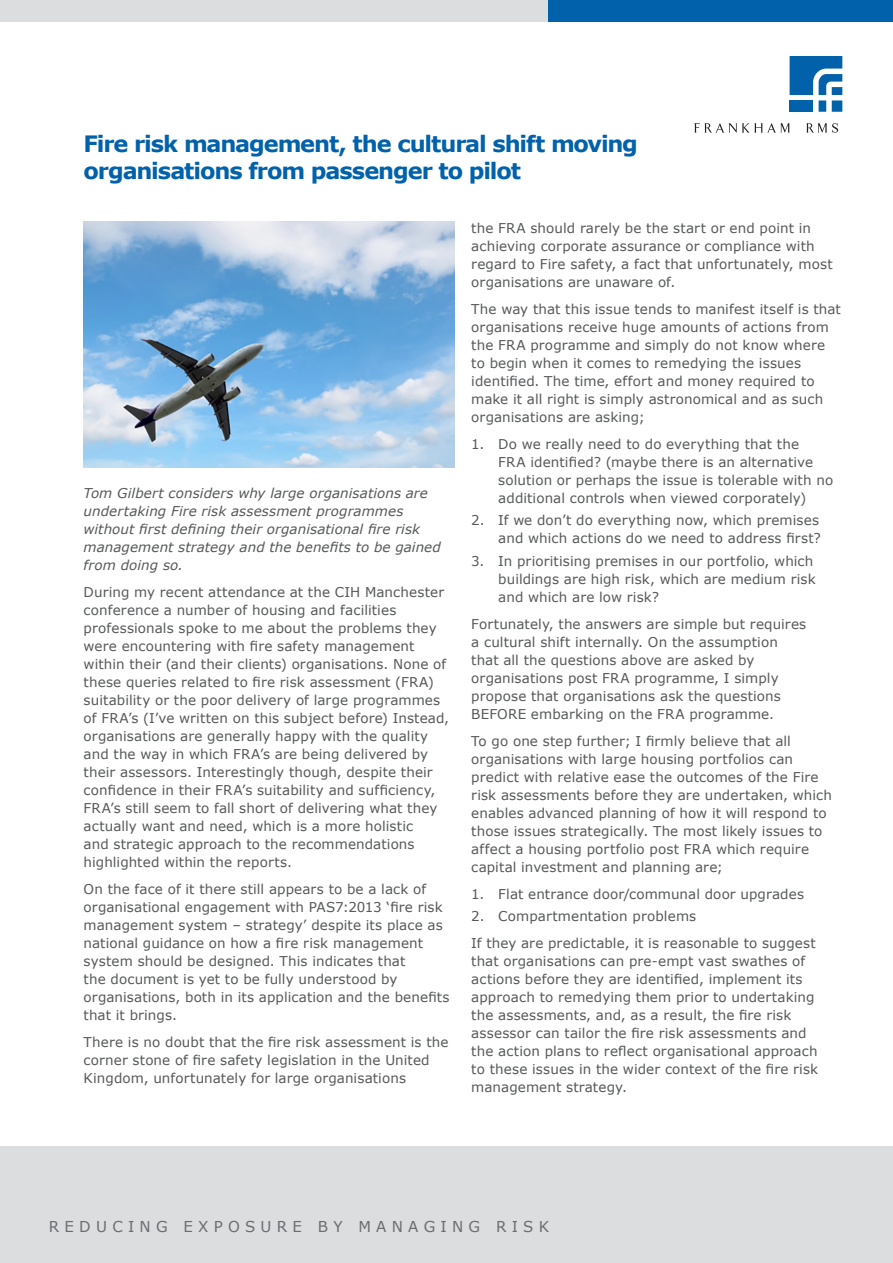
<style>
.page{position:relative;width:893px;height:1263px;background:#fff}
.page>*{position:absolute;margin:0;border:0;box-sizing:border-box;transform-origin:0 0}
.CV_Header_New{font:700 22.5px/27px "Verdana";letter-spacing:-.05em;color:#0161aa}
.t1{font:15px "Verdana";letter-spacing:.35em;color:#6c6d70}
.CV_Header_New-2{font:13.5px/18px "Verdana";letter-spacing:.005em;color:#57585a}
.CV_Header_New-3{font:italic 13.5px/18px "Verdana";letter-spacing:.005em;color:#57585a}
</style>
<div class="page">
<div style="left:0;top:1146px;width:893px;height:117px;background:#dcdddf"></div>
<div style="left:0;top:0;width:551px;height:21px;background:#dcdddf"></div>
<div style="left:549px;top:0;width:344px;height:21px;background:#0161aa"></div>
<svg style="left:790px;top:56px;width:52px;height:56px"></svg>
<svg style="left:694px;top:123px;width:96px;height:10px"></svg>
<svg style="left:806px;top:123px;width:32px;height:10px"></svg>
<img style="left:84px;top:221px;width:370px;height:247px">
<p class="CV_Header_New" style="left:84px;top:130px;width:556px">Fire risk management, the cultural shift moving organisations from passenger to pilot</p>
<p class="CV_Header_New-3" style="left:84px;top:484px;width:359px">Tom Gilbert considers why large organisations are undertaking Fire risk assessment programmes without first defining their organisational fire risk management strategy and the benefits to be gained from doing so.</p>
<p class="CV_Header_New-2" style="left:84px;top:583px;width:367px">During my recent attendance at the CIH Manchester conference a number of housing and facilities professionals spoke to me about the problems they were encountering with fire safety management within their (and their clients) organisations. None of these queries related to fire risk assessment (FRA) suitability or the poor delivery of large programmes of FRA’s (I’ve written on this subject before) Instead, organisations are generally happy with the quality and the way in which FRA’s are being delivered by their assessors. Interestingly though, despite their confidence in their FRA’s suitability and sufficiency, FRA’s still seem to fall short of delivering what they actually want and need, which is a more holistic<br>and strategic approach to the recommendations highlighted within the reports.</p>
<p class="CV_Header_New-2" style="left:84px;top:880px;width:367px">On the face of it there still appears to be a lack of organisational engagement with PAS7:2013 ‘fire risk management system – strategy’ despite its place as national guidance on how a fire risk management system should be designed. This indicates that<br>the document is yet to be fully understood by organisations, both in its application and the benefits that it brings.</p>
<p class="CV_Header_New-2" style="left:84px;top:1033px;width:366px">There is no doubt that the fire risk assessment is the corner stone of fire safety legislation in the United<br>Kingdom, unfortunately for large organisations</p>
<p class="CV_Header_New-2" style="left:471px;top:219px;width:363px">the FRA should rarely be the start or end point in achieving corporate assurance or compliance with regard to Fire safety, a fact that unfortunately, most organisations are unaware of.</p>
<p class="CV_Header_New-2" style="left:471px;top:300px;width:371px">The way that this issue tends to manifest itself is that organisations receive huge amounts of actions from the FRA programme and simply do not know where to begin when it comes to remedying the issues identified. The time, effort and money required to make it all right is simply astronomical and as such organisations are asking;</p>
<p class="CV_Header_New-2" style="left:498px;top:435px;width:336px;text-indent:-27px">1. Do we really need to do everything that the<br>FRA identified? (maybe there is an alternative solution or perhaps the issue is tolerable with no additional controls when viewed corporately)</p>
<p class="CV_Header_New-2" style="left:471px;top:511px;width:351px;text-align:right">2. If we don’t do everything now, which premises and which actions do we need to address first?</p>
<p class="CV_Header_New-2" style="left:498px;top:552px;width:319px;text-indent:-27px">3. In prioritising premises in our portfolio, which buildings are high risk, which are medium risk and which are low risk?</p>
<p class="CV_Header_New-2" style="left:471px;top:615px;width:337px">Fortunately, the answers are simple but requires a cultural shift internally. On the assumption that all the questions above are asked by organisations post FRA programme, I simply propose that organisations ask the questions BEFORE embarking on the FRA programme.</p>
<p class="CV_Header_New-2" style="left:471px;top:732px;width:362px">To go one step further; I firmly believe that all organisations with large housing portfolios can predict with relative ease the outcomes of the Fire risk assessments before they are undertaken, which enables advanced planning of how it will respond to those issues strategically. The most likely issues to affect a housing portfolio post FRA which require capital investment and planning are;</p>
<p class="CV_Header_New-2" style="left:471px;top:885px;width:334px">1. Flat entrance door/communal door upgrades</p>
<p class="CV_Header_New-2" style="left:471px;top:907px;width:226px">2. Compartmentation problems</p>
<p class="CV_Header_New-2" style="left:471px;top:934px;width:348px">If they are predictable, it is reasonable to suggest that organisations can pre-empt vast swathes of actions before they are identified, implement its approach to remedying them prior to undertaking the assessments, and, as a result, the fire risk assessor can tailor the fire risk assessments and the action plans to reflect organisational approach to these issues in the wider context of the fire risk management strategy.</p>
<p class="t1" style="left:49px;top:1216px;width:502px">REDUCING EXPOSURE BY MANAGING RISK</p>
</div>
